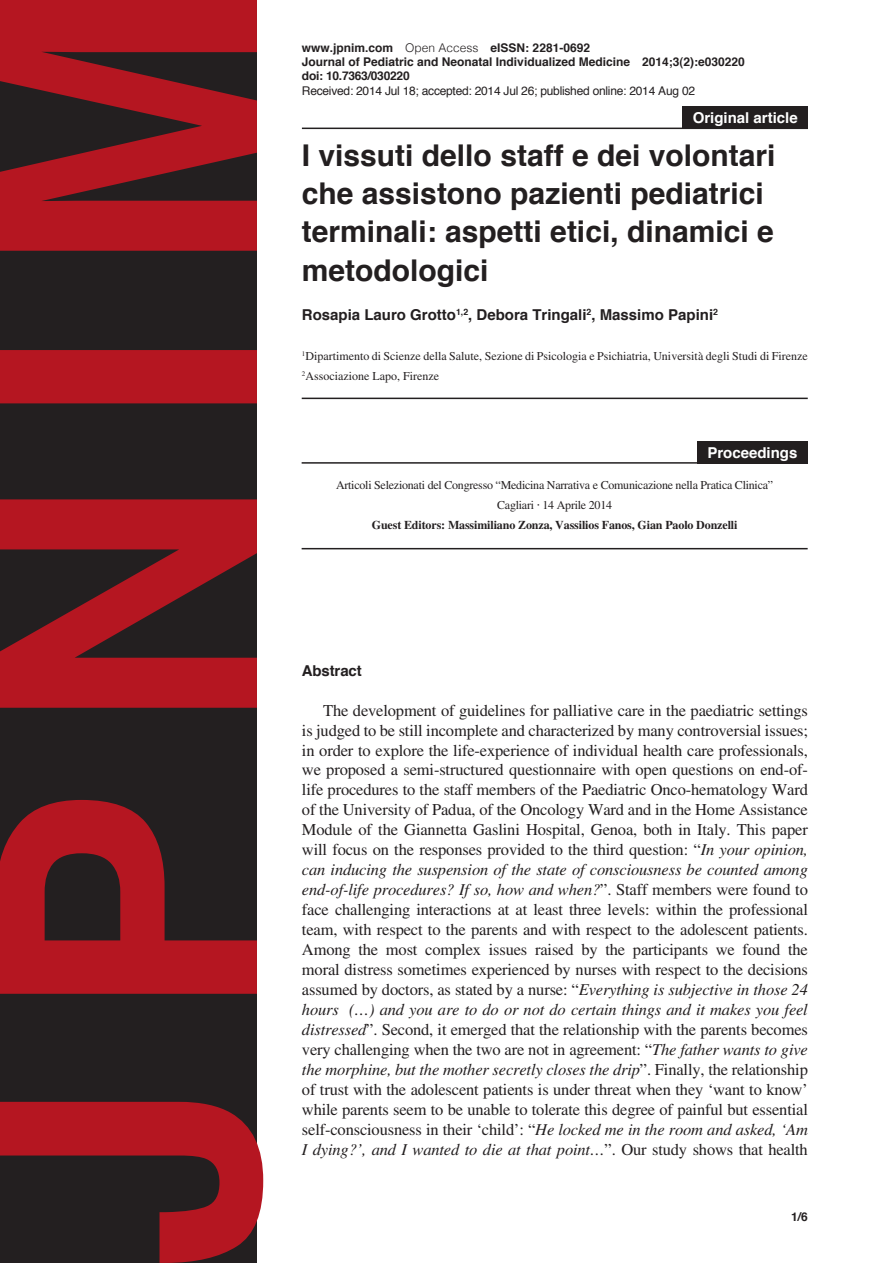
<style>
.page{position:relative;width:893px;height:1263px;background:#fff}
.page>*{position:absolute;margin:0;border:0;box-sizing:border-box;transform-origin:0 0}
.Heading1{font:700 30px/38.2px "Helvetica";color:#231f20}
.Body1{font:16.5px/20px "Times LT Std";letter-spacing:-.01em;color:#231f20;text-align:justify}
.Heading2{font:700 15px "Helvetica";color:#231f20}
.Article_Description{font:700 15px "Helvetica";color:#fff}
.Body3{font:12px "Times LT Std";color:#231f20}
.Footer_Right{font:700 12px "Helvetica";color:#231f20}
.Body3-2{font:12px/20px "Times LT Std";letter-spacing:-.02em;color:#231f20;text-align:center}
.Footer_Right-2{font:12px "Helvetica";letter-spacing:-.02em;color:#231f20}
.Body3-3{font:700 12px "Times LT Std";letter-spacing:-.01em;color:#231f20}
.Footer_Right-3{font:700 12px "Helvetica";letter-spacing:-.02em;color:#231f20}
.Page_Right{font:700 12px "Helvetica";color:#231f20}
.s1{font-weight:300}
.s2{font-family:"Helvetica"}
.s3{font-style:italic}
</style>
<div class="page">
<svg style="left:0;top:0;width:263px;height:1263px;background:#662025"></svg>
<hr style="left:302px;top:128px;width:506px;height:1px;background:#231f20">
<hr style="left:302px;top:398px;width:506px;height:1px;background:#231f20">
<hr style="left:302px;top:548px;width:506px;height:1px;background:#231f20">
<hr style="left:302px;top:462px;width:506px;height:2px;background:#231f20">
<div style="left:697px;top:442px;width:111px;height:22px;background:#231f20"></div>
<div style="left:682px;top:106px;width:126px;height:22px;background:#231f20"></div>
<p class="Footer_Right" style="left:302px;top:38px;width:290px">www.jpnim.com <span class="s1">Open Access</span> eISSN: 2281-0692</p>
<p class="Footer_Right" style="left:302px;top:52px;width:444px">Journal of Pediatric and Neonatal Individualized Medicine 2014;3(2):e030220</p>
<p class="Footer_Right-3" style="left:302px;top:66px;width:109px">doi: 10.7363/030220</p>
<p class="Footer_Right-2" style="left:302px;top:81px;width:395px">Received: 2014 Jul 18; accepted: 2014 Jul 26; published online: 2014 Aug 02</p>
<p class="Article_Description" style="left:693px;top:106px;width:107px">Original article</p>
<p class="Heading1" style="left:302px;top:136px;width:475px">I vissuti dello staff e dei volontari che assistono pazienti pediatrici terminali: aspetti etici, dinamici e metodologici</p>
<p class="Heading2" style="left:302px;top:303px;width:418px">Rosapia Lauro Grotto<sup>1,2</sup>, Debora Tringali<sup>2</sup>, Massimo Papini<sup>2</sup></p>
<p class="Body3" style="left:302px;top:350px;width:507px"><sup>1</sup>Dipartimento di Scienze della Salute, Sezione di Psicologia e Psichiatria, Università degli Studi di Firenze</p>
<p class="Body3" style="left:302px;top:370px;width:139px"><sup>2</sup>Associazione Lapo, Firenze</p>
<p class="Article_Description" style="left:707px;top:441px;width:92px">Proceedings</p>
<p class="Body3-2" style="left:336px;top:475px;width:439px">Articoli Selezionati del Congresso “Medicina Narrativa e Comunicazione nella Pratica Clinica”<br>Cagliari <span class="s2">·</span> 14 Aprile 2014</p>
<p class="Body3-3" style="left:372px;top:517px;width:367px">Guest Editors: Massimiliano Zonza, Vassilios Fanos, Gian Paolo Donzelli</p>
<p class="Heading2" style="left:302px;top:658px;width:61px">Abstract</p>
<p class="Body1" style="left:302px;top:700px;width:508px;text-indent:21px">The development of guidelines for palliative care in the paediatric settings is judged to be still incomplete and characterized by many controversial issues; in order to explore the life-experience of individual health care professionals, we proposed a semi-structured questionnaire with open questions on end-of&shy;life procedures to the staff members of the Paediatric Onco-hematology Ward of the University of Padua, of the Oncology Ward and in the Home Assistance Module of the Giannetta Gaslini Hospital, Genoa, both in Italy. This paper will focus on the responses provided to the third question: “<span class="s3">In your opinion, can inducing the suspension of the state of consciousness be counted among end-of-life procedures? If so, how and when?</span>”. Staff members were found to face challenging interactions at at least three levels: within the professional team, with respect to the parents and with respect to the adolescent patients.<br>Among the most complex issues raised by the participants we found the moral distress sometimes experienced by nurses with respect to the decisions assumed by doctors, as stated by a nurse: “<span class="s3">Everything is subjective in those 24 hours (…) and you are to do or not do certain things and it makes you feel distressed</span>”. Second, it emerged that the relationship with the parents becomes very challenging when the two are not in agreement: “<span class="s3">The father wants to give the morphine, but the mother secretly closes the drip</span>”. Finally, the relationship of trust with the adolescent patients is under threat when they ‘want to know’ while parents seem to be unable to tolerate this degree of painful but essential self-consciousness in their ‘child’: “<span class="s3">He locked me in the room and asked, ‘Am I dying?’, and I wanted to die at that point…</span>”. Our study shows that health</p>
<p class="Page_Right" style="left:791px;top:1207px;width:18px">1/6</p>
</div>
